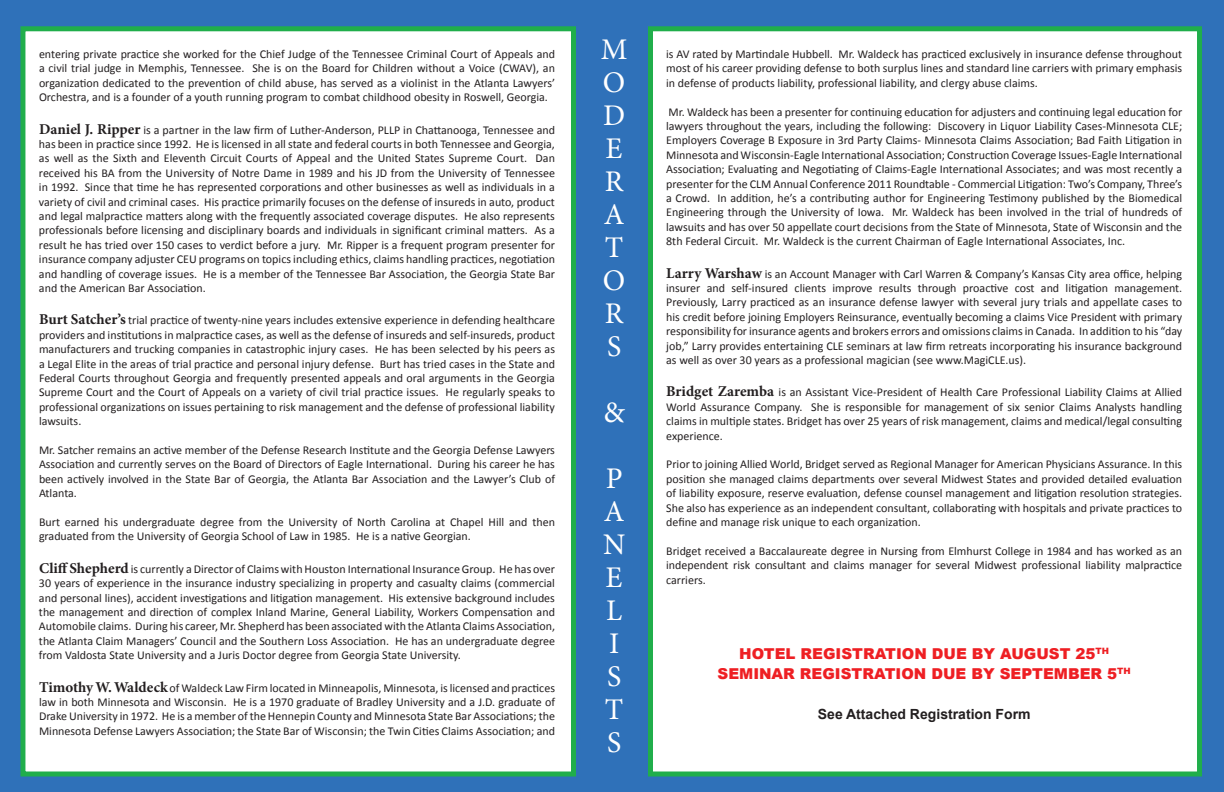
<style>
.page{position:relative;width:1224px;height:792px;background:#2f71b9}
.page>*{position:absolute;margin:0;border:0;box-sizing:border-box;transform-origin:0 0}
.t1{font:30px/33px "Minion Pro";color:#fff}
.t2{font:900 15px/20px "Arial";color:#ee1f23;text-align:center}
.t3{font:700 14px "Arial";color:#231f20}
.t4{font:12px/14.4px "Calibri";color:#231f20;text-align:justify}
.s1{font-family:"Minion Pro";font-weight:700;font-size:15px}
</style>
<div class="page">
<div style="left:648px;top:26px;width:554px;height:750px;background:#fff;border:5px solid #20ae4b"></div>
<div style="left:20px;top:26px;width:556px;height:750px;background:#fff;border:5px solid #20ae4b"></div>
<p class="t4" style="left:39px;top:47px;width:518px">entering private practice she worked for the Chief Judge of the Tennessee Criminal Court of Appeals and a civil trial judge in Memphis, Tennessee. She is on the Board for Children without a Voice (CWAV), an organization dedicated to the prevention of child abuse, has served as a violinist in the Atlanta Lawyers’ Orchestra, and is a founder of a youth running program to combat childhood obesity in Roswell, Georgia.</p>
<p class="t4" style="left:39px;top:122px;width:518px"><span class="s1">Daniel J. Ripper</span> is a partner in the law firm of Luther-Anderson, PLLP in Chattanooga, Tennessee and has been in practice since 1992. He is licensed in all state and federal courts in both Tennessee and Georgia, as well as the Sixth and Eleventh Circuit Courts of Appeal and the United States Supreme Court. Dan received his BA from the University of Notre Dame in 1989 and his JD from the University of Tennessee in 1992. Since that time he has represented corporations and other businesses as well as individuals in a variety of civil and criminal cases. His practice primarily focuses on the defense of insureds in auto, product and legal malpractice matters along with the frequently associated coverage disputes. He also represents professionals before licensing and disciplinary boards and individuals in significant criminal matters. As a result he has tried over 150 cases to verdict before a jury. Mr. Ripper is a frequent program presenter for insurance company adjuster CEU programs on topics including ethics, claims handling practices, negotiation and handling of coverage issues. He is a member of the Tennessee Bar Association, the Georgia State Bar and the American Bar Association.</p>
<p class="t4" style="left:39px;top:313px;width:518px"><span class="s1">Burt Satcher’s</span> trial practice of twenty-nine years includes extensive experience in defending healthcare providers and institutions in malpractice cases, as well as the defense of insureds and self-insureds, product manufacturers and trucking companies in catastrophic injury cases. He has been selected by his peers as a Legal Elite in the areas of trial practice and personal injury defense. Burt has tried cases in the State and Federal Courts throughout Georgia and frequently presented appeals and oral arguments in the Georgia Supreme Court and the Court of Appeals on a variety of civil trial practice issues. He regularly speaks to professional organizations on issues pertaining to risk management and the defense of professional liability lawsuits.</p>
<p class="t4" style="left:39px;top:443px;width:518px">Mr. Satcher remains an active member of the Defense Research Institute and the Georgia Defense Lawyers Association and currently serves on the Board of Directors of Eagle International. During his career he has been actively involved in the State Bar of Georgia, the Atlanta Bar Association and the Lawyer’s Club of Atlanta.</p>
<p class="t4" style="left:39px;top:515px;width:518px">Burt earned his undergraduate degree from the University of North Carolina at Chapel Hill and then graduated from the University of Georgia School of Law in 1985. He is a native Georgian.</p>
<p class="t4" style="left:39px;top:562px;width:518px"><span class="s1">Cliff Shepherd</span> is currently a Director of Claims with Houston International Insurance Group. He has over 30 years of experience in the insurance industry specializing in property and casualty claims (commercial and personal lines), accident investigations and litigation management. His extensive background includes the management and direction of complex Inland Marine, General Liability, Workers Compensation and Automobile claims. During his career, Mr. Shepherd has been associated with the Atlanta Claims Association, the Atlanta Claim Managers’ Council and the Southern Loss Association. He has an undergraduate degree from Valdosta State University and a Juris Doctor degree from Georgia State University.</p>
<p class="t4" style="left:39px;top:680px;width:518px"><span class="s1">Timothy W. Waldeck</span> of Waldeck Law Firm located in Minneapolis, Minnesota, is licensed and practices law in both Minnesota and Wisconsin. He is a 1970 graduate of Bradley University and a J.D. graduate of Drake University in 1972. He is a member of the Hennepin County and Minnesota State Bar Associations; the Minnesota Defense Lawyers Association; the State Bar of Wisconsin; the Twin Cities Claims Association; and</p>
<h1 class="t1" style="left:601px;top:33px;width:28px">M<br>O<br>D<br>E<br>R<br>A<br>T<br>O<br>R<br>S</h1>
<h1 class="t1" style="left:604px;top:396px;width:23px">&amp;</h1>
<h1 class="t1" style="left:603px;top:462px;width:24px">P<br>A<br>N<br>E<br>L<br>I<br>S<br>T<br>S</h1>
<p class="t4" style="left:666px;top:47px;width:518px">is AV rated by Martindale Hubbell. Mr. Waldeck has practiced exclusively in insurance defense throughout most of his career providing defense to both surplus lines and standard line carriers with primary emphasis in defense of products liability, professional liability, and clergy abuse claims.</p>
<p class="t4" style="left:666px;top:104px;width:518px">Mr. Waldeck has been a presenter for continuing education for adjusters and continuing legal education for lawyers throughout the years, including the following: Discovery in Liquor Liability Cases-Minnesota CLE; Employers Coverage B Exposure in 3rd Party Claims- Minnesota Claims Association; Bad Faith Litigation in Minnesota and Wisconsin-Eagle International Association; Construction Coverage Issues-Eagle International Association; Evaluating and Negotiating of Claims-Eagle International Associates; and was most recently a presenter for the CLM Annual Conference 2011 Roundtable - Commercial Litigation: Two’s Company, Three’s a Crowd. In addition, he’s a contributing author for Engineering Testimony published by the Biomedical Engineering through the University of Iowa. Mr. Waldeck has been involved in the trial of hundreds of lawsuits and has over 50 appellate court decisions from the State of Minnesota, State of Wisconsin and the 8th Federal Circuit. Mr. Waldeck is the current Chairman of Eagle International Associates, Inc.</p>
<p class="t4" style="left:666px;top:266px;width:518px"><span class="s1">Larry Warshaw</span> is an Account Manager with Carl Warren &amp; Company’s Kansas City area office, helping insurer and self-insured clients improve results through proactive cost and litigation management.<br>Previously, Larry practiced as an insurance defense lawyer with several jury trials and appellate cases to his credit before joining Employers Reinsurance, eventually becoming a claims Vice President with primary responsibility for insurance agents and brokers errors and omissions claims in Canada. In addition to his “day job,” Larry provides entertaining CLE seminars at law firm retreats incorporating his insurance background as well as over 30 years as a professional magician (see www.MagiCLE.us).</p>
<p class="t4" style="left:666px;top:385px;width:518px"><span class="s1">Bridget Zaremba</span> is an Assistant Vice-President of Health Care Professional Liability Claims at Allied World Assurance Company. She is responsible for management of six senior Claims Analysts handling claims in multiple states. Bridget has over 25 years of risk management, claims and medical/legal consulting experience.</p>
<p class="t4" style="left:666px;top:457px;width:518px">Prior to joining Allied World, Bridget served as Regional Manager for American Physicians Assurance. In this position she managed claims departments over several Midwest States and provided detailed evaluation of liability exposure, reserve evaluation, defense counsel management and litigation resolution strategies.<br>She also has experience as an independent consultant, collaborating with hospitals and private practices to define and manage risk unique to each organization.</p>
<p class="t4" style="left:666px;top:544px;width:518px">Bridget received a Baccalaureate degree in Nursing from Elmhurst College in 1984 and has worked as an independent risk consultant and claims manager for several Midwest professional liability malpractice carriers.</p>
<p class="t2" style="left:718px;top:643px;width:415px">HOTEL REGISTRATION DUE BY AUGUST 25<sup>TH<br></sup>SEMINAR REGISTRATION DUE BY SEPTEMBER 5<sup>TH</sup></p>
<p class="t3" style="left:818px;top:705px;width:214px">See Attached Registration Form</p>
</div>
